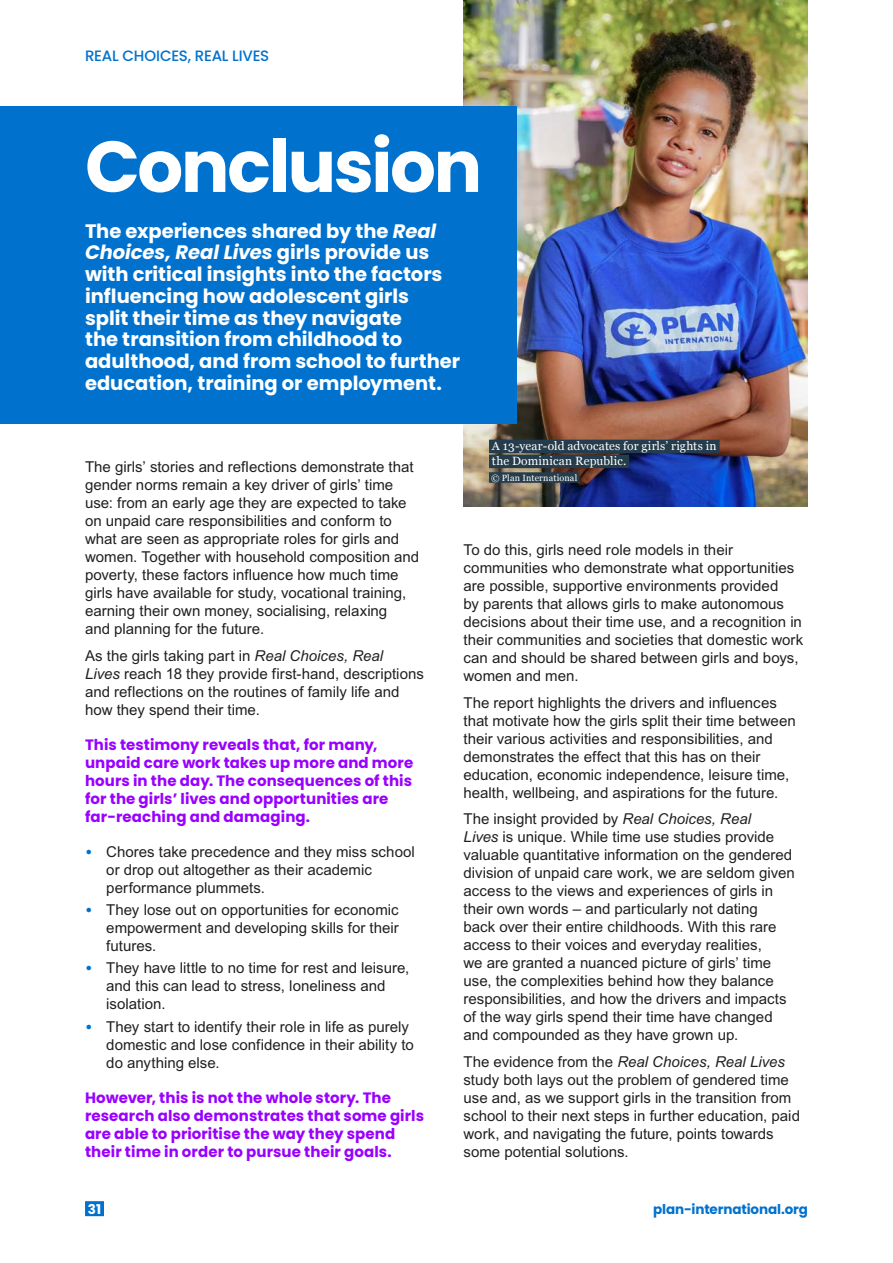
<style>
.page{position:relative;width:893px;height:1263px;background:#fff}
.page>*{position:absolute;margin:0;border:0;box-sizing:border-box;transform-origin:0 0}
.Main_Headings{font:700 72px "Poppins";letter-spacing:-.03em;color:#fff}
.intro{font:700 19.5px/21.8px "Poppins";color:#fff}
.body{font:15px/18px "Arial MT Pro";color:#231f20}
.body_bold_blou{font:700 15px/18px "Poppins";letter-spacing:.005em;color:#90f}
.t1{font:500 15px "Poppins";letter-spacing:-.015em;color:#0072ce}
.t2{font:700 13.5px "Poppins";letter-spacing:-.01em;color:#0072ce}
.t3{font:700 13.5px "Poppins";color:#fff}
.photo{font:12px/15px "Georgia";letter-spacing:.01em;color:#fff}
.photo_copyright{font:9px "Georgia";letter-spacing:.02em;color:#fff}
.s1{font-style:italic}
.s2{font-family:"Poppins";font-weight:700;color:#0072ce}
</style>
<div class="page">
<div style="left:85px;top:1201px;width:19px;height:15px;background:#0072ce"></div>
<img style="left:463px;top:0;width:345px;height:506px">
<div style="left:489px;top:440px;width:231px;height:13px;background:#243c4b"></div>
<div style="left:489px;top:455px;width:140px;height:13px;background:#243c4b"></div>
<div style="left:489px;top:472px;width:91px;height:11px;background:#243c4b"></div>
<div style="left:0;top:106px;width:516px;height:318px;background:#0072ce"></div>
<p class="t1" style="left:85px;top:47px;width:186px">REAL CHOICES, REAL LIVES</p>
<p class="Main_Headings" style="left:85px;top:125px;width:399px">Conclusion</p>
<p class="intro" style="left:85px;top:220px;width:377px">The experiences shared by the <span class="s1">Real Choices, Real Lives</span> girls provide us with critical insights into the factors influencing how adolescent girls<br>split their time as they navigate<br>the transition from childhood to adulthood, and from school to further education, training or employment.</p>
<p class="body" style="left:85px;top:459px;width:336px">The girls’ stories and reflections demonstrate that gender norms remain a key driver of girls’ time use: from an early age they are expected to take on unpaid care responsibilities and conform to what are seen as appropriate roles for girls and women. Together with household composition and poverty, these factors influence how much time girls have available for study, vocational training, earning their own money, socialising, relaxing<br>and planning for the future.</p>
<p class="body" style="left:85px;top:647px;width:340px">As the girls taking part in <span class="s1">Real Choices, Real<br>Lives</span> reach 18 they provide first-hand, descriptions and reflections on the routines of family life and how they spend their time.</p>
<p class="body_bold_blou" style="left:85px;top:736px;width:330px">This testimony reveals that, for many, unpaid care work takes up more and more hours in the day. The consequences of this for the girls’ lives and opportunities are far-reaching and damaging.</p>
<p class="body" style="left:106px;top:843px;width:310px;text-indent:-21px"><span class="s2">•</span> Chores take precedence and they miss school or drop out altogether as their academic performance plummets.</p>
<p class="body" style="left:106px;top:902px;width:294px;text-align:justify;text-indent:-21px"><span class="s2">•</span> They lose out on opportunities for economic empowerment and developing skills for their futures.</p>
<p class="body" style="left:106px;top:960px;width:304px;text-indent:-21px"><span class="s2">•</span> They have little to no time for rest and leisure, and this can lead to stress, loneliness and isolation.</p>
<p class="body" style="left:106px;top:1018px;width:309px;text-indent:-21px"><span class="s2">•</span> They start to identify their role in life as purely domestic and lose confidence in their ability to do anything else.</p>
<p class="body_bold_blou" style="left:85px;top:1088px;width:341px">However, this is not the whole story. The research also demonstrates that some girls are able to prioritise the way they spend their time in order to pursue their goals.</p>
<p class="photo" style="left:492px;top:438px;width:226px">A 13-year-old advocates for girls’ rights in the Dominican Republic.</p>
<p class="photo_copyright" style="left:491px;top:471px;width:88px">© Plan International</p>
<p class="body" style="left:463px;top:542px;width:341px">To do this, girls need role models in their communities who demonstrate what opportunities are possible, supportive environments provided<br>by parents that allows girls to make autonomous decisions about their time use, and a recognition in their communities and societies that domestic work can and should be shared between girls and boys, women and men.</p>
<p class="body" style="left:463px;top:694px;width:334px">The report highlights the drivers and influences that motivate how the girls split their time between their various activities and responsibilities, and demonstrates the effect that this has on their education, economic independence, leisure time, health, wellbeing, and aspirations for the future.</p>
<p class="body" style="left:463px;top:811px;width:333px">The insight provided by <span class="s1">Real Choices, Real<br>Lives</span> is unique. While time use studies provide valuable quantitative information on the gendered division of unpaid care work, we are seldom given access to the views and experiences of girls in their own words – and particularly not dating<br>back over their entire childhoods. With this rare access to their voices and everyday realities,<br>we are granted a nuanced picture of girls’ time use, the complexities behind how they balance responsibilities, and how the drivers and impacts of the way girls spend their time have changed and compounded as they have grown up.</p>
<p class="body" style="left:463px;top:1053px;width:338px">The evidence from the <span class="s1">Real Choices, Real Lives </span>study both lays out the problem of gendered time use and, as we support girls in the transition from school to their next steps in further education, paid work, and navigating the future, points towards some potential solutions.</p>
<p class="t3" style="left:88px;top:1201px;width:15px">31</p>
<p class="t2" style="left:653px;top:1201px;width:156px">plan-international.org</p>
</div>
